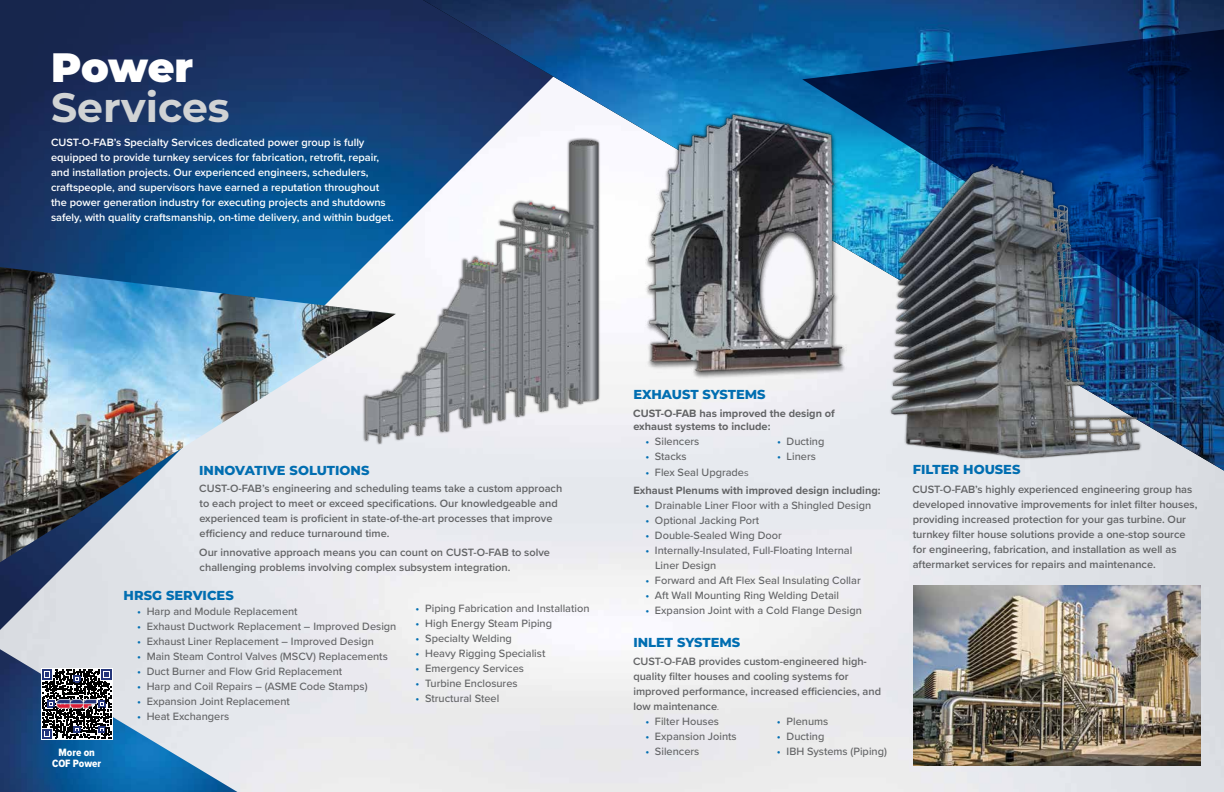
<style>
.page{position:relative;width:1224px;height:792px;background:#fff}
.page>*{position:absolute;margin:0;border:0;box-sizing:border-box;transform-origin:0 0}
.t1{font:700 41px "Montserrat";color:#d1d3d4}
.t2{font:900 41px "Montserrat";letter-spacing:-.01em;color:#fff}
.t3{font:800 13px "Montserrat";color:#016eb1}
.t4{font:600 11px/15px "Proxima Nova";color:#636466}
.t5{font:500 11px/15px "Proxima Nova";color:#636466}
.t6{font:600 11px/15px "Proxima Nova";color:#fff}
.t7{font:700 11px/13.2px "Proxima Nova";color:#636466}
.t8{font:11px/11px "Proxima Nova Cond Extrabld";color:#fff;text-align:center}
.s1{color:#016eb1}
.s2{font-weight:500;color:#016eb1}
.s3{font-weight:500}
.s4{font-family:"Raleway";font-weight:500;font-size:9px}
</style>
<div class="page">
<img style="left:0;top:471px;width:1224px;height:321px">
<img style="left:0;top:0;width:631px;height:631px">
<img style="left:423px;top:0;width:801px;height:471px">
<img style="left:802px;top:29px;width:422px;height:320px">
<img style="left:0;top:267px;width:396px;height:295px">
<img style="left:611px;top:73px;width:253px;height:337px">
<img style="left:356px;top:134px;width:248px;height:313px">
<img style="left:882px;top:163px;width:264px;height:294px">
<img style="left:914px;top:585px;width:286px;height:180px">
<img style="left:0;top:649px;width:237px;height:143px">
<svg style="left:41px;top:668px;width:72px;height:72px"></svg>
<svg style="left:42px;top:670px;width:69px;height:69px"></svg>
<img style="left:57px;top:699px;width:40px;height:10px">
<h1 class="t2" style="left:51px;top:37px;width:144px">Power</h1>
<h1 class="t1" style="left:51px;top:78px;width:180px">Services</h1>
<p class="t6" style="left:51px;top:135px;width:344px">CUST-O-FAB’s Specialty Services dedicated power group is fully equipped to provide turnkey services for fabrication, retrofit, repair, and installation projects. Our experienced engineers, schedulers, craftspeople, and supervisors have earned a reputation throughout the power generation industry for executing projects and shutdowns safely, with quality craftsmanship, on-time delivery, and within budget.</p>
<p class="t8" style="left:52px;top:747px;width:51px">More on<br>COF Power</p>
<p class="t3" style="left:199px;top:461px;width:172px">INNOVATIVE SOLUTIONS</p>
<p class="t4" style="left:199px;top:481px;width:365px">CUST-O-FAB’s engineering and scheduling teams take a custom approach to each project to meet or exceed specifications. Our knowledgeable and experienced team is proficient in state-of-the-art processes that improve efficiency and reduce turnaround time.</p>
<p class="t4" style="left:199px;top:545px;width:352px">Our innovative approach means you can count on CUST-O-FAB to solve challenging problems involving complex subsystem integration.</p>
<p class="t3" style="left:124px;top:586px;width:112px">HRSG SERVICES</p>
<p class="t5" style="left:137px;top:604px;width:162px"><span class="s1">•</span> Harp and Module Replacement</p>
<p class="t5" style="left:137px;top:619px;width:261px"><span class="s1">•</span> Exhaust Ductwork Replacement – Improved Design</p>
<p class="t5" style="left:137px;top:634px;width:238px"><span class="s1">•</span> Exhaust Liner Replacement – Improved Design</p>
<p class="t5" style="left:137px;top:649px;width:252px"><span class="s1">•</span> Main Steam Control Valves (MSCV) Replacements</p>
<p class="t5" style="left:137px;top:664px;width:207px"><span class="s1">•</span> Duct Burner and Flow Grid Replacement</p>
<p class="t5" style="left:137px;top:679px;width:232px"><span class="s1">•</span> Harp and Coil Repairs – (ASME Code Stamps)</p>
<p class="t5" style="left:137px;top:694px;width:154px"><span class="s1">•</span> Expansion Joint Replacement</p>
<p class="t5" style="left:137px;top:709px;width:94px"><span class="s1">•</span> Heat Exchangers</p>
<p class="t5" style="left:416px;top:600px;width:175px"><span class="s1">•</span> Piping Fabrication and Installation</p>
<p class="t5" style="left:416px;top:615px;width:138px"><span class="s1">•</span> High Energy Steam Piping</p>
<p class="t5" style="left:416px;top:630px;width:98px"><span class="s1">•</span> Specialty Welding</p>
<p class="t5" style="left:416px;top:645px;width:131px"><span class="s1">•</span> Heavy Rigging Specialist</p>
<p class="t5" style="left:416px;top:660px;width:110px"><span class="s1">•</span> Emergency Services</p>
<p class="t5" style="left:416px;top:675px;width:104px"><span class="s1">•</span> Turbine Enclosures</p>
<p class="t5" style="left:416px;top:690px;width:85px"><span class="s1">•</span> Structural Steel</p>
<p class="t3" style="left:633px;top:385px;width:134px">EXHAUST SYSTEMS</p>
<p class="t7" style="left:633px;top:406px;width:203px">CUST-O-FAB has improved the design of exhaust systems to include:</p>
<p class="t5" style="left:645px;top:434px;width:56px"><span class="s1">•</span> Silencers</p>
<p class="t5" style="left:777px;top:434px;width:49px"><span class="s1">•</span> Ducting</p>
<p class="t5" style="left:645px;top:449px;width:43px"><span class="s1">•</span> Stacks</p>
<p class="t5" style="left:777px;top:449px;width:40px"><span class="s1">•</span> Liners</p>
<p class="t7" style="left:633px;top:463px;width:249px;line-height:18px;text-indent:12px"><span class="s2">•</span> <span class="s3">Flex Seal Upgrade</span><span class="s4">s<br></span>Exhaust Plenums with improved design including:</p>
<p class="t5" style="left:645px;top:498px;width:227px"><span class="s1">•</span> Drainable Liner Floor with a Shingled Design</p>
<p class="t5" style="left:645px;top:513px;width:115px"><span class="s1">•</span> Optional Jacking Port</p>
<p class="t5" style="left:645px;top:528px;width:138px"><span class="s1">•</span> Double-Sealed Wing Door</p>
<p class="t5" style="left:655px;top:543px;width:199px;text-indent:-10px"><span class="s1">•</span> Internally-Insulated, Full-Floating Internal<br>Liner Design</p>
<p class="t5" style="left:645px;top:573px;width:217px"><span class="s1">•</span> Forward and Aft Flex Seal Insulating Collar</p>
<p class="t5" style="left:645px;top:588px;width:195px"><span class="s1">•</span> Aft Wall Mounting Ring Welding Detail</p>
<p class="t5" style="left:645px;top:603px;width:218px"><span class="s1">•</span> Expansion Joint with a Cold Flange Design</p>
<p class="t3" style="left:633px;top:633px;width:108px">INLET SYSTEMS</p>
<p class="t4" style="left:633px;top:653px;width:250px">CUST-O-FAB provides custom-engineered high&shy;quality filter houses and cooling systems for improved performance, increased efficiencies, and low maintenance<span class="s4">.</span></p>
<p class="t5" style="left:645px;top:713px;width:75px"><span class="s1">•</span> Filter Houses</p>
<p class="t5" style="left:777px;top:713px;width:53px"><span class="s1">•</span> Plenums</p>
<p class="t5" style="left:645px;top:728px;width:93px"><span class="s1">•</span> Expansion Joints</p>
<p class="t5" style="left:777px;top:728px;width:49px"><span class="s1">•</span> Ducting</p>
<p class="t5" style="left:645px;top:743px;width:56px"><span class="s1">•</span> Silencers</p>
<p class="t5" style="left:777px;top:743px;width:111px"><span class="s1">•</span> IBH Systems (Piping)</p>
<p class="t3" style="left:913px;top:460px;width:109px">FILTER HOUSES</p>
<p class="t4" style="left:912px;top:482px;width:287px">CUST-O-FAB’s highly experienced engineering group has developed innovative improvements for inlet filter houses, providing increased protection for your gas turbine. Our turnkey filter house solutions provide a one-stop source for engineering, fabrication, and installation as well as aftermarket services for repairs and maintenance.</p>
</div>
